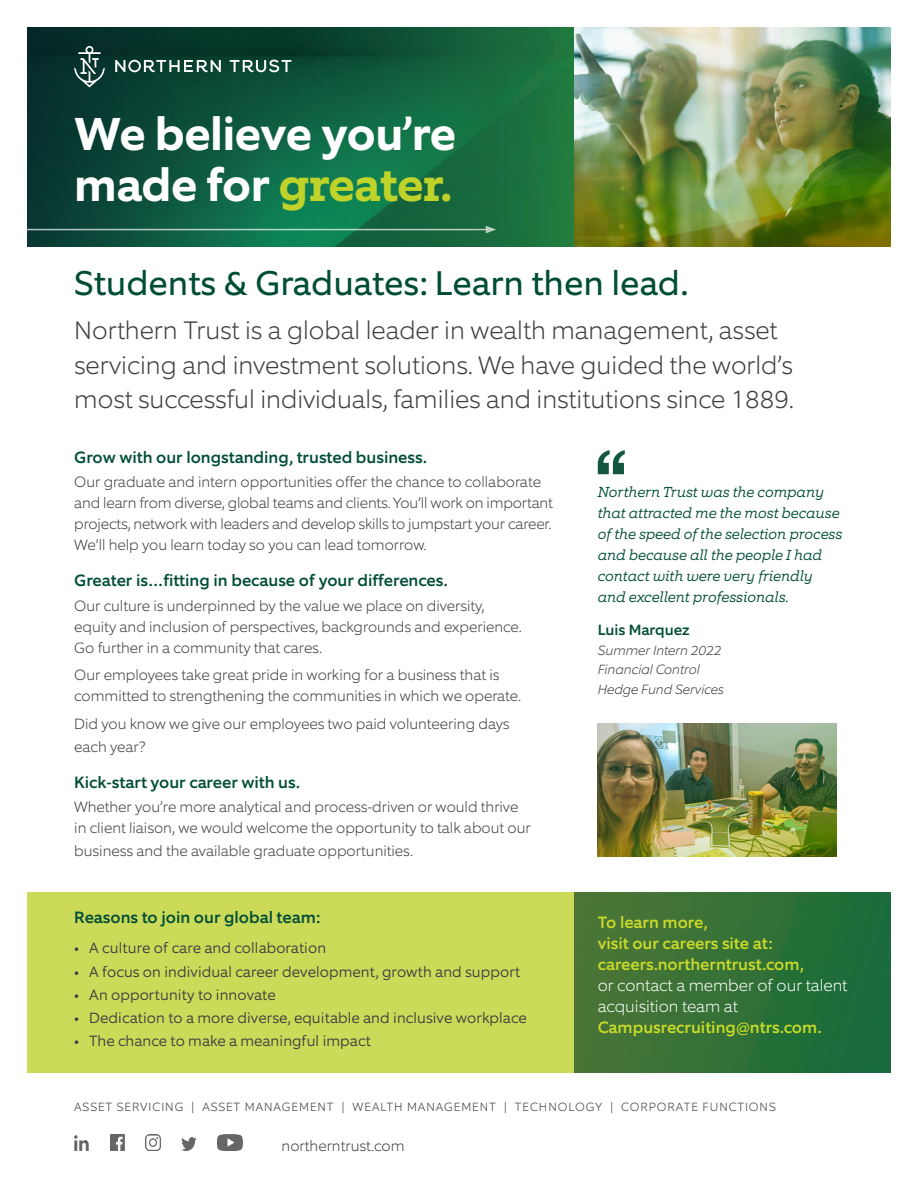
<style>
.page{position:relative;width:918px;height:1188px;background:#fff}
.page>*{position:absolute;margin:0;border:0;box-sizing:border-box;transform-origin:0 0}
.t1{font:700 46.5px/51px "Equip";letter-spacing:-.01em;color:#fff}
.t2{font:34.5px "Equip";color:#004d36}
.t3{font:200 25.5px/34.5px "Equip";color:#3e3e3f}
.t4{font:500 16.5px "Equip";color:#004d36}
.t5{font:500 16.5px/21px "Equip";color:#cadb2a}
.t6{font:200 15px/21px "Equip";color:#3e3e3f}
.t7{font:300 15px "Equip";color:#3e3e3f}
.t8{font:500 15px "Equip";color:#004d36}
.t9{font:italic 300 14.7px/21px "Equip Slab";color:#004d36}
.t10{font:italic 200 13.5px/19.5px "Equip";color:#3e3e3f}
.t11{font:200 12px "Equip";letter-spacing:.08em;color:#3e3e3f}
.s1{font-family:"Equip Slab";color:#c0d32b}
.s2{font-weight:200;color:#fff}
</style>
<div class="page">
<img style="left:145px;top:1135px;width:16px;height:16px">
<img style="left:218px;top:1135px;width:25px;height:16px">
<img style="left:110px;top:1135px;width:15px;height:16px">
<img style="left:181px;top:1137px;width:16px;height:14px">
<img style="left:74px;top:1135px;width:15px;height:16px">
<svg style="left:598px;top:450px;width:27px;height:24px"></svg>
<div style="left:27px;top:892px;width:603px;height:181px;background:#ccda59"></div>
<img style="left:574px;top:892px;width:317px;height:181px">
<img style="left:27px;top:27px;width:547px;height:219px">
<hr style="left:27px;top:229px;width:461px;height:1px;background:#fff">
<svg style="left:486px;top:226px;width:10px;height:7px"></svg>
<svg style="left:115px;top:60px;width:176px;height:12px"></svg>
<svg style="left:74px;top:46px;width:31px;height:41px"></svg>
<img style="left:598px;top:724px;width:239px;height:133px">
<img style="left:574px;top:27px;width:317px;height:219px">
<p class="t1" style="left:74px;top:108px;width:383px">We believe you’re made for <span class="s1">greater.</span></p>
<p class="t2" style="left:74px;top:261px;width:615px">Students &amp; Graduates: Learn then lead.</p>
<p class="t3" style="left:74px;top:313px;width:721px">Northern Trust is a global leader in wealth management, asset servicing and investment solutions. We have guided the world’s most successful individuals, families and institutions since 1889.</p>
<p class="t4" style="left:74px;top:446px;width:354px">Grow with our longstanding, trusted business.</p>
<p class="t6" style="left:74px;top:471px;width:480px">Our graduate and intern opportunities offer the chance to collaborate and learn from diverse, global teams and clients. You’ll work on important projects, network with leaders and develop skills to jumpstart your career.<br>We’ll help you learn today so you can lead tomorrow.</p>
<p class="t4" style="left:74px;top:570px;width:375px">Greater is…fitting in because of your differences.</p>
<p class="t6" style="left:74px;top:595px;width:449px">Our culture is underpinned by the value we place on diversity, equity and inclusion of perspectives, backgrounds and experience.<br>Go further in a community that cares.</p>
<p class="t6" style="left:74px;top:665px;width:448px">Our employees take great pride in working for a business that is committed to strengthening the communities in which we operate.</p>
<p class="t6" style="left:74px;top:713px;width:437px;line-height:22.5px">Did you know we give our employees two paid volunteering days each year?</p>
<p class="t4" style="left:74px;top:771px;width:227px">Kick-start your career with us.</p>
<p class="t6" style="left:74px;top:796px;width:458px">Whether you’re more analytical and process-driven or would thrive in client liaison, we would welcome the opportunity to talk about our</p>
<p class="t6" style="left:74px;top:840px;width:340px">business and the available graduate opportunities.</p>
<p class="t4" style="left:74px;top:907px;width:247px">Reasons to join our global team:</p>
<p class="t7" style="left:74px;top:939px;width:254px">• A culture of care and collaboration</p>
<p class="t7" style="left:74px;top:962px;width:448px">• A focus on individual career development, growth and support</p>
<p class="t7" style="left:74px;top:985px;width:203px">• An opportunity to innovate</p>
<p class="t7" style="left:74px;top:1008px;width:454px">• Dedication to a more diverse, equitable and inclusive workplace</p>
<p class="t7" style="left:74px;top:1032px;width:298px">• The chance to make a meaningful impact</p>
<p class="t9" style="left:598px;top:481px;width:246px">Northern Trust was the company that attracted me the most because of the speed of the selection process and because all the people I had contact with were very friendly and excellent professionals.</p>
<p class="t8" style="left:598px;top:620px;width:94px">Luis Marquez</p>
<p class="t10" style="left:598px;top:640px;width:128px">Summer Intern 2022<br>Financial Control<br>Hedge Fund Services</p>
<p class="t5" style="left:598px;top:912px;width:251px">To learn more,<br>visit our careers site at: careers.northerntrust.com,<br><span class="s2">or contact a member of our talent acquisition team at<br></span>Campusrecruiting@ntrs.com.</p>
<p class="t11" style="left:74px;top:1099px;width:703px">ASSET SERVICING | ASSET MANAGEMENT | WEALTH MANAGEMENT | TECHNOLOGY | CORPORATE FUNCTIONS</p>
<p class="t6" style="left:282px;top:1135px;width:124px">northerntrust.com</p>
</div>
